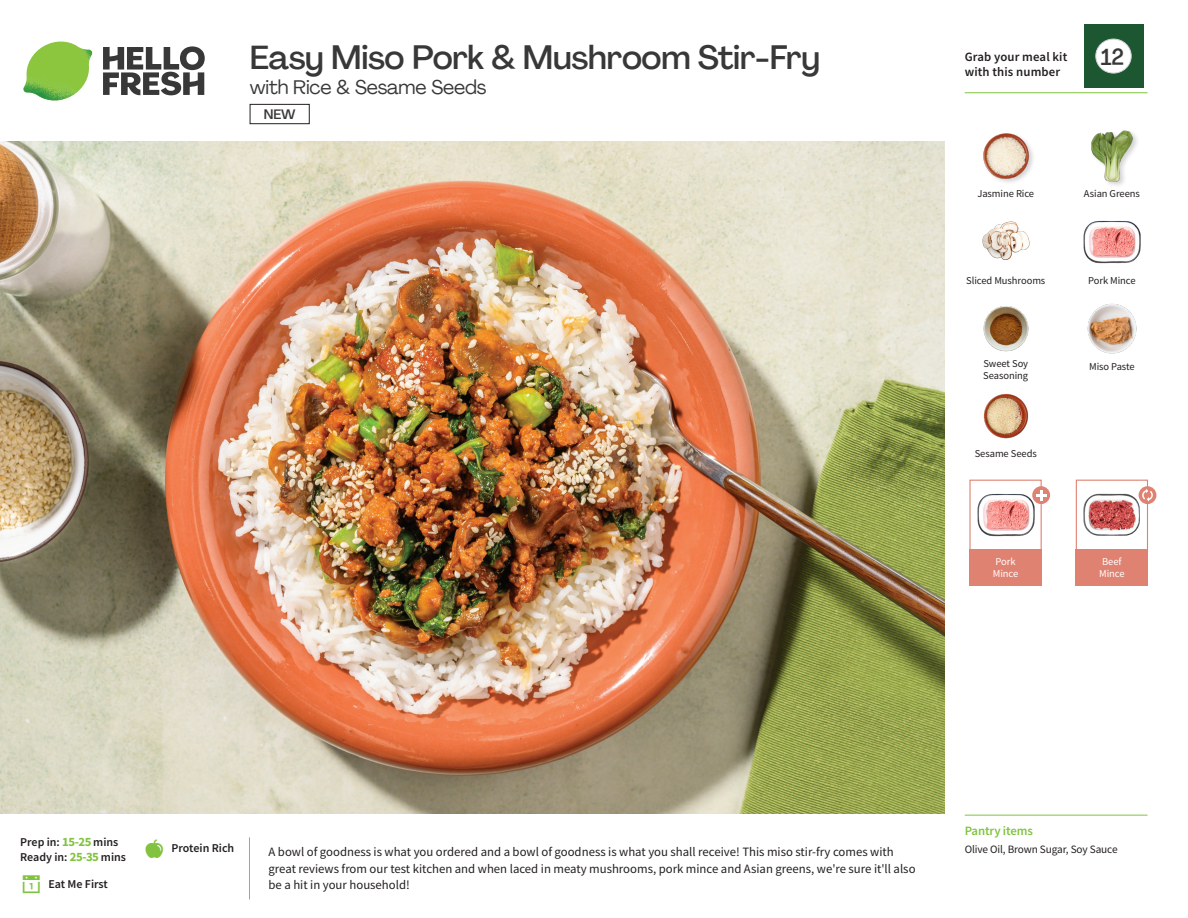
<style>
.page{position:relative;width:1188px;height:918px;background:#fff}
.page>*{position:absolute;margin:0;border:0;box-sizing:border-box;transform-origin:0 0}
._15_Titel_UK{font:500 33px "Agrandir";letter-spacing:-.015em;color:#383839}
._002_Label_Nr{font:500 22.8px "Agrandir";color:#383839;scale:.94 1}
._15_Titel_UK-2{font:19.5px "Agrandir";letter-spacing:-.01em;color:#383839}
.t1{font:500 13.5px "Agrandir";color:#383839}
.Step_6_Text_AU{font:12.75px/16.5px "Source Sans Pro";color:#231f20}
.t2{font:600 12.75px/15px "Source Sans Pro";letter-spacing:.01em;color:#231f20}
._04_Headers_Front{font:600 12.75px "Source Sans Pro";letter-spacing:-.01em;color:#81c340}
._04_Intro{font:600 12px "Source Sans Pro";color:#231f20}
._05_Pantry{font:11.25px "Source Sans Pro";letter-spacing:-.01em;color:#231f20}
._18_FRONT_ingredients{font:10.5px/12px "Source Sans Pro";letter-spacing:-.005em;color:#231f20}
._18_FRONT_ingredients-2{font:10.5px/12px "Source Sans Pro";letter-spacing:-.005em;color:#fff}
.s1{font-weight:700;font-size:12.75px;color:#81c340}
</style>
<div class="page">
<svg style="left:103px;top:46px;width:102px;height:49px"></svg>
<img style="left:23px;top:42px;width:69px;height:59px">
<img style="left:0;top:142px;width:945px;height:672px">
<div style="left:1076px;top:480px;width:72px;height:72px;border:1px solid #df8272"></div>
<div style="left:1076px;top:549px;width:72px;height:37px;background:#df8272"></div>
<div style="left:969px;top:549px;width:73px;height:37px;background:#df8272"></div>
<img style="left:1084px;top:493px;width:55px;height:43px">
<div style="left:969px;top:480px;width:73px;height:72px;border:1px solid #df8272"></div>
<img style="left:977px;top:493px;width:57px;height:44px">
<svg style="left:1032px;top:486px;width:18px;height:18px"></svg>
<svg style="left:1036px;top:490px;width:10px;height:10px"></svg>
<div style="left:1139px;top:486px;width:17px;height:18px;background:#df8272;border-radius:50%"></div>
<svg style="left:1142px;top:489px;width:11px;height:13px"></svg>
<div style="left:250px;top:104px;width:59px;height:20px;border:1px solid #231f20"></div>
<img style="left:1087px;top:303px;width:50px;height:51px">
<img style="left:983px;top:394px;width:46px;height:45px">
<img style="left:983px;top:306px;width:46px;height:46px">
<img style="left:982px;top:221px;width:48px;height:39px">
<img style="left:1083px;top:220px;width:58px;height:44px">
<div style="left:982px;top:132px;width:54px;height:54px;background:#231f20;opacity:.2"></div>
<img style="left:982px;top:132px;width:49px;height:49px">
<img style="left:1091px;top:130px;width:46px;height:55px">
<hr style="left:965px;top:815px;width:183px;height:1px;background:#81c340">
<hr style="left:965px;top:92px;width:183px;height:1px;background:#81c340">
<div style="left:1084px;top:24px;width:59px;height:64px;background:#1d5732"></div>
<div style="left:1096px;top:39px;width:35px;height:34px;background:#fff;border-radius:50%"></div>
<div style="left:1096px;top:39px;width:35px;height:34px;border:1px solid #d1d2d4;border-radius:50%"></div>
<p class="_15_Titel_UK" style="left:250px;top:37px;width:572px">Easy Miso Pork &amp; Mushroom Stir-Fry</p>
<p class="_15_Titel_UK-2" style="left:250px;top:75px;width:238px">with Rice &amp; Sesame Seeds</p>
<p class="t1" style="left:264px;top:106px;width:33px">NEW</p>
<p class="t2" style="left:965px;top:49px;width:104px">Grab your meal kit with this number</p>
<p class="_002_Label_Nr" style="left:1101px;top:43px;width:26px">12</p>
<p class="_18_FRONT_ingredients" style="left:977px;top:188px;width:58px">Jasmine Rice</p>
<p class="_18_FRONT_ingredients" style="left:1084px;top:188px;width:58px">Asian Greens</p>
<p class="_18_FRONT_ingredients" style="left:966px;top:274px;width:81px">Sliced Mushrooms</p>
<p class="_18_FRONT_ingredients" style="left:1088px;top:274px;width:49px">Pork Mince</p>
<p class="_18_FRONT_ingredients" style="left:983px;top:357px;width:46px">Sweet Soy<br>Seasoning</p>
<p class="_18_FRONT_ingredients" style="left:1089px;top:360px;width:47px">Miso Paste</p>
<p class="_18_FRONT_ingredients" style="left:975px;top:448px;width:64px">Sesame Seeds</p>
<p class="_18_FRONT_ingredients-2" style="left:993px;top:556px;width:27px">Pork<br>Mince</p>
<p class="_18_FRONT_ingredients-2" style="left:1099px;top:556px;width:27px">Beef<br>Mince</p>
<p class="_04_Intro" style="left:20px;top:834px;width:100px">Prep in: <span class="s1">15-25</span> mins</p>
<p class="_04_Intro" style="left:20px;top:849px;width:107px">Ready in: <span class="s1">25-35</span> mins</p>
<p class="_04_Intro" style="left:48px;top:876px;width:61px">Eat Me First</p>
<p class="_04_Intro" style="left:172px;top:841px;width:64px">Protein Rich</p>
<p class="Step_6_Text_AU" style="left:269px;top:844px;width:649px">A bowl of goodness is what you ordered and a bowl of goodness is what you shall receive! This miso stir-fry comes with great reviews from our test kitchen and when laced in meaty mushrooms, pork mince and Asian greens, we're sure it'll also be a hit in your household!</p>
<p class="_04_Headers_Front" style="left:965px;top:822px;width:70px">Pantry items</p>
<p class="_05_Pantry" style="left:965px;top:842px;width:154px">Olive Oil, Brown Sugar, Soy Sauce</p>
</div>
